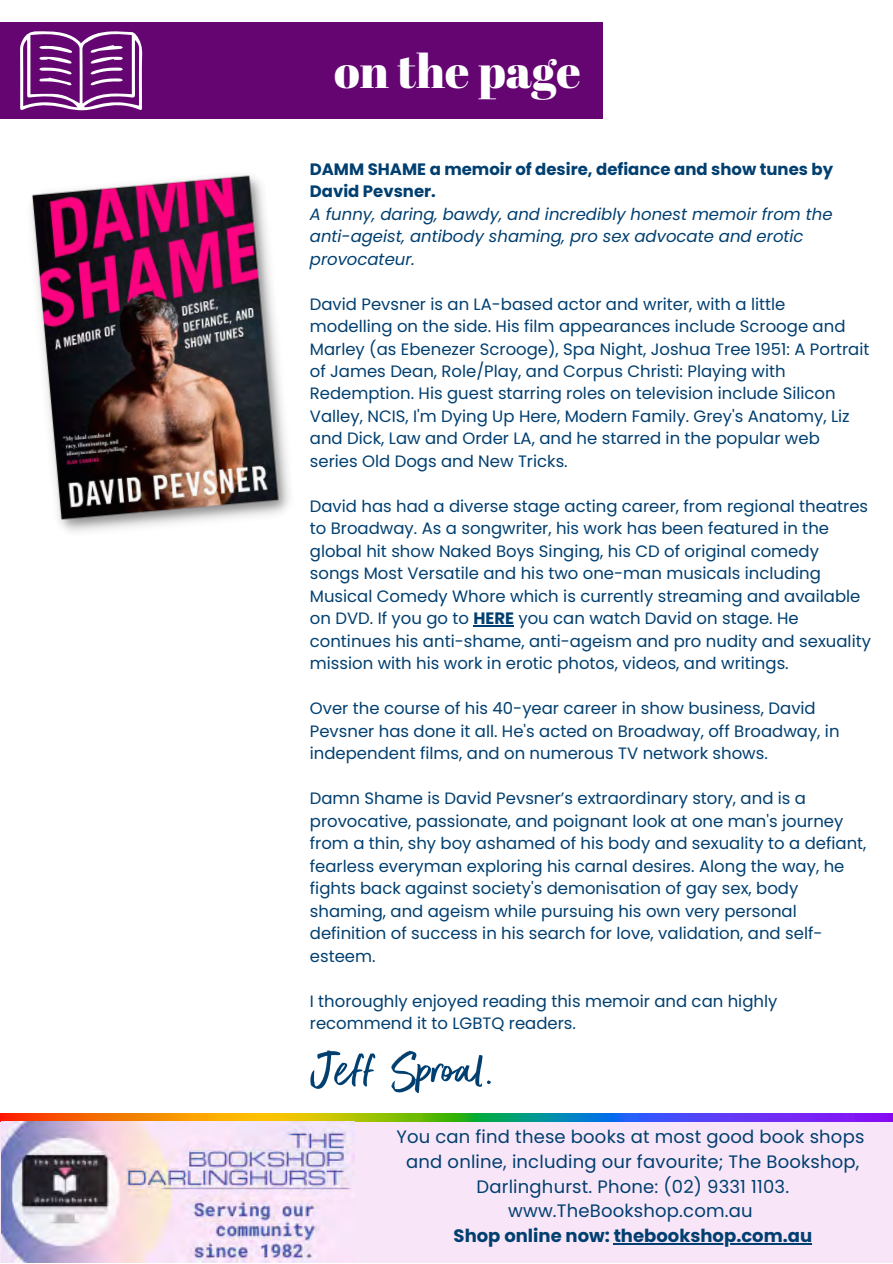
<style>
.page{position:relative;width:893px;height:1264px;background:#fff}
.page>*{position:absolute;margin:0;border:0;box-sizing:border-box;transform-origin:0 0}
.t1{font:54px "Better Times";color:#003f70}
.t2{font:47.25px "Abril Fatface";color:#fff}
.t3{font:18px/24.8px "Poppins";letter-spacing:.01em;color:#003f70;text-align:center}
.t4{font:700 18px "Poppins";color:#003f70}
.t5{font:16.5px/22.5px "Poppins";color:#003f70}
.t6{font:italic 16.5px/22.5px "Poppins";color:#003f70}
.t7{font:700 16.5px/22.5px "Poppins";color:#003f70}
.s1{font-weight:700}
</style>
<div class="page">
<div style="left:0;top:1117px;width:892px;height:145px;background:#f8e5f7"></div>
<img style="left:0;top:1113px;width:892px;height:8px">
<img style="left:1px;top:1121px;width:353px;height:141px">
<div style="left:0;top:23px;width:602px;height:96px;background:#640572"></div>
<svg style="left:20px;top:31px;width:122px;height:80px"></svg>
<img style="left:31px;top:175px;width:259px;height:357px">
<hr style="left:613px;top:1243px;width:199px;height:1px;background:#003f70">
<hr style="left:473px;top:625px;width:41px;height:1px;background:#003f70">
<h2 class="t2" style="left:334px;top:38px;width:248px">on the page</h2>
<p class="t7" style="left:310px;top:157px;width:525px">DAMM SHAME a memoir of desire, defiance and show tunes by<br>David Pevsner.</p>
<p class="t6" style="left:310px;top:202px;width:524px">A funny, daring, bawdy, and incredibly honest memoir from the anti-ageist, antibody shaming, pro sex advocate and erotic provocateur.</p>
<p class="t5" style="left:310px;top:292px;width:561px">David Pevsner is an LA-based actor and writer, with a little modelling on the side. His film appearances include Scrooge and Marley (as Ebenezer Scrooge), Spa Night, Joshua Tree 1951: A Portrait of James Dean, Role/Play, and Corpus Christi: Playing with Redemption. His guest starring roles on television include Silicon Valley, NCIS, I'm Dying Up Here, Modern Family. Grey's Anatomy, Liz and Dick, Law and Order LA, and he starred in the popular web series Old Dogs and New Tricks.</p>
<p class="t5" style="left:310px;top:495px;width:562px">David has had a diverse stage acting career, from regional theatres to Broadway. As a songwriter, his work has been featured in the global hit show Naked Boys Singing, his CD of original comedy songs Most Versatile and his two one-man musicals including Musical Comedy Whore which is currently streaming and available on DVD. If you go to <span class="s1">HERE</span> you can watch David on stage. He continues his anti-shame, anti-ageism and pro nudity and sexuality mission with his work in erotic photos, videos, and writings.</p>
<p class="t5" style="left:310px;top:697px;width:531px">Over the course of his 40-year career in show business, David<br>Pevsner has done it all. He's acted on Broadway, off Broadway, in independent films, and on numerous TV network shows.</p>
<p class="t5" style="left:310px;top:787px;width:558px">Damn Shame is David Pevsner’s extraordinary story, and is a provocative, passionate, and poignant look at one man's journey from a thin, shy boy ashamed of his body and sexuality to a defiant, fearless everyman exploring his carnal desires. Along the way, he fights back against society's demonisation of gay sex, body shaming, and ageism while pursuing his own very personal definition of success in his search for love, validation, and self&shy;esteem.</p>
<p class="t5" style="left:310px;top:989px;width:469px">I thoroughly enjoyed reading this memoir and can highly recommend it to LGBTQ readers.</p>
<h1 class="t1" style="left:310px;top:1040px;width:185px">Jeff Sproal.</h1>
<p class="t3" style="left:396px;top:1124px;width:469px">You can find these books at most good book shops and online, including our favourite; The Bookshop, Darlinghurst. Phone: (02) 9331 1103. www.TheBookshop.com.au</p>
<p class="t4" style="left:453px;top:1223px;width:360px">Shop online now: thebookshop.com.au</p>
</div>
